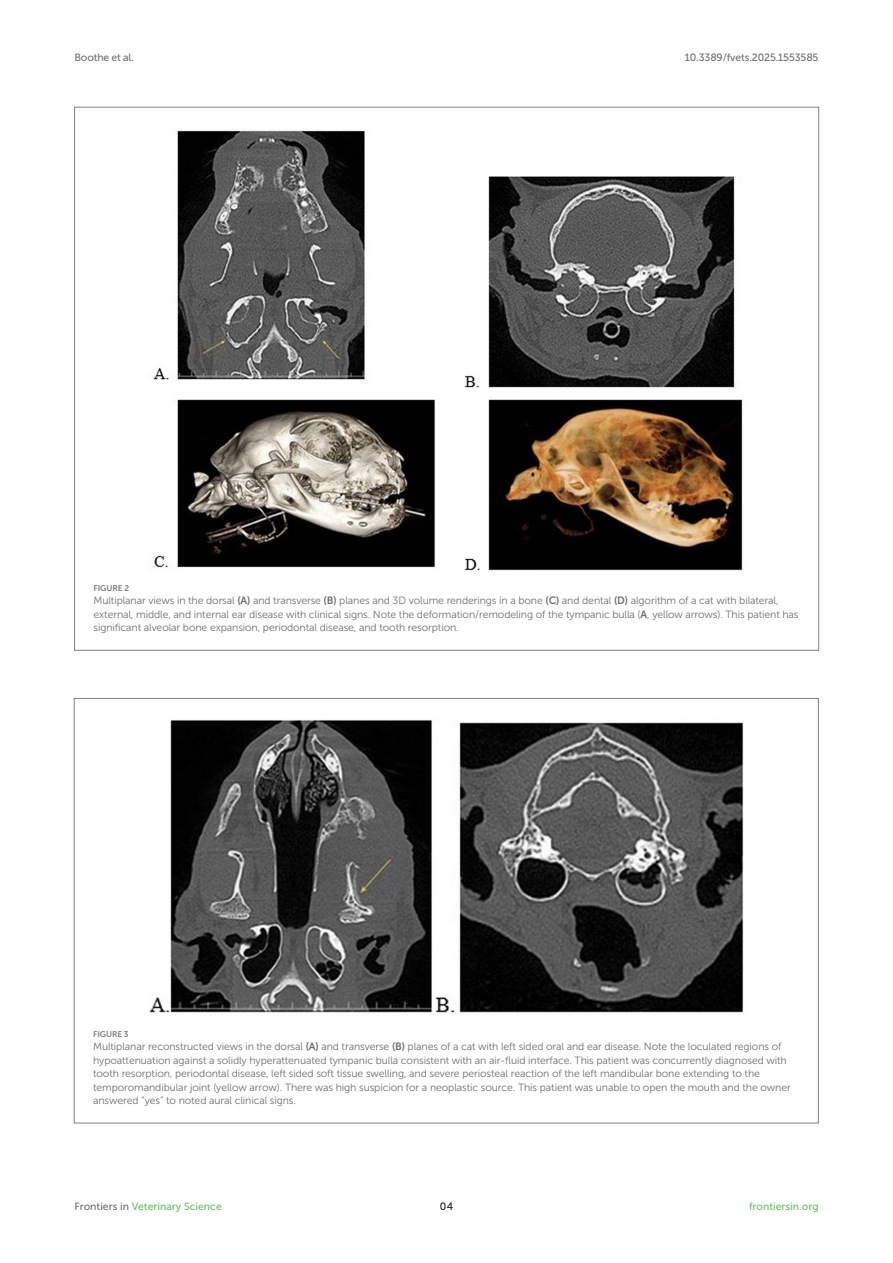
<style>
.page{position:relative;width:893px;height:1263px;background:#fff}
.page>*{position:absolute;margin:0;border:0;box-sizing:border-box;transform-origin:0 0}
.FIG_LEG{font:10.5px/13.5px "Museo Sans 300";letter-spacing:-.01em;color:#706f70}
.t1{font:10.5px "Museo Sans 500";color:#65c161}
.t2{font:10.5px "Museo Sans 500";letter-spacing:-.015em;color:#706f70}
.t3{font:10.5px "Museo Sans 500";color:#1b1c1b}
.FIG_HD{font:8.25px "Museo Sans 700";letter-spacing:-.01em;color:#7e7f7f}
.s1{font-family:"Museo Sans 700"}
.s2{color:#706f70}
</style>
<div class="page">
<img style="left:153px;top:130px;width:590px;height:441px">
<img style="left:149px;top:720px;width:595px;height:293px">
<p class="t2" style="left:74px;top:52px;width:61px">Boothe et al.</p>
<p class="t2" style="left:685px;top:52px;width:135px">10.3389/fvets.2025.1553585</p>
<p class="FIG_HD" style="left:94px;top:583px;width:37px">FIGURE 2</p>
<p class="FIG_LEG" style="left:94px;top:594px;width:707px">Multiplanar views in the dorsal <span class="s1">(A)</span> and transverse <span class="s1">(B)</span> planes and 3D volume renderings in a bone <span class="s1">(C)</span> and dental <span class="s1">(D)</span> algorithm of a cat with bilateral, external, middle, and internal ear disease with clinical signs. Note the deformation/remodeling of the tympanic bulla (<span class="s1">A</span>, yellow arrows). This patient has significant alveolar bone expansion, periodontal disease, and tooth resorption.</p>
<p class="FIG_HD" style="left:93px;top:1029px;width:37px">FIGURE 3</p>
<p class="FIG_LEG" style="left:93px;top:1040px;width:699px">Multiplanar reconstructed views in the dorsal <span class="s1">(A)</span> and transverse <span class="s1">(B)</span> planes of a cat with left sided oral and ear disease. Note the loculated regions of hypoattenuation against a solidly hyperattenuated tympanic bulla consistent with an air-fluid interface. This patient was concurrently diagnosed with tooth resorption, periodontal disease, left sided soft tissue swelling, and severe periosteal reaction of the left mandibular bone extending to the temporomandibular joint (yellow arrow). There was high suspicion for a neoplastic source. This patient was unable to open the mouth and the owner answered “yes” to noted aural clinical signs.</p>
<p class="t1" style="left:74px;top:1200px;width:149px"><span class="s2">Frontiers in</span> Veterinary Science</p>
<p class="t3" style="left:440px;top:1200px;width:15px">04</p>
<p class="t1" style="left:749px;top:1200px;width:71px">frontiersin.org</p>
</div>
